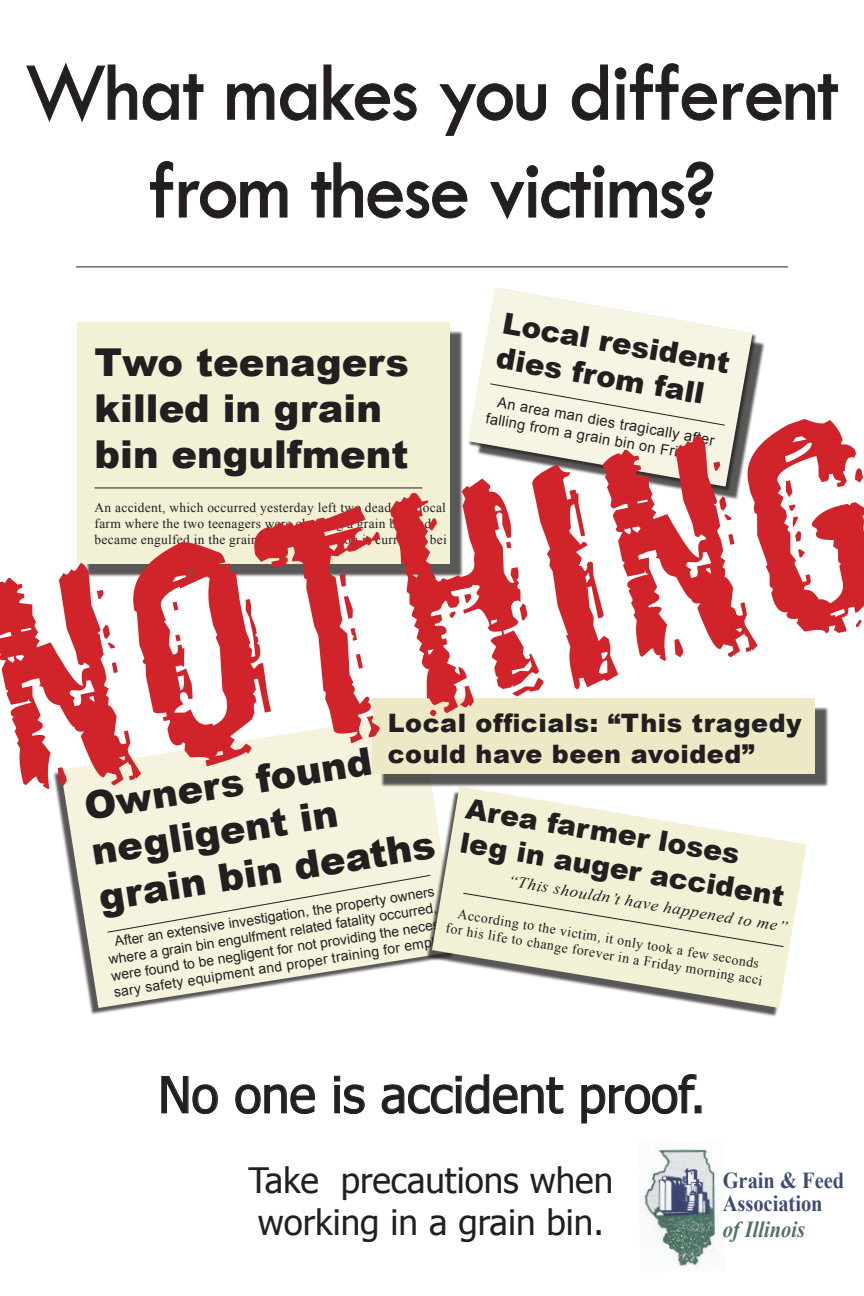
<style>
.page{position:relative;width:864px;height:1296px;background:#fff}
.page>*{position:absolute;margin:0;border:0;box-sizing:border-box;transform-origin:0 0}
.t1{font:261.25px "Oil Age Heiroglyphs";color:#d1232a}
.t2{font:85.55px/97.8px "Tw Cen";letter-spacing:-.02em;color:#231f20;text-align:center;scale:.95 1}
.t3{font:50px "Tahoma";color:#231f20}
.t4{font:900 38.45px/46.1px "Arial";color:#231f20}
.t5{font:35px/42px "Tahoma";color:#231f20}
.t6{font:900 29.35px/35.2px "Arial";color:#231f20}
.t7{font:900 28.2px "Arial";color:#231f20}
.t8{font:900 25.4px "Arial";letter-spacing:.02em;color:#231f20}
.t9{font:700 22.9px/23.4px "Times New Roman";color:#3f4b75;scale:.89 1}
.t10{font:italic 700 22.9px "Times New Roman";color:#517261;scale:.89 1}
.t11{font:italic 15.85px "Times New Roman";color:#231f20;scale:1.08 1}
.t12{font:14.7px/17.6px "Arial";color:#231f20}
.t13{font:13.95px/16.7px "Arial";color:#231f20}
.t14{font:13.8px/16.4px "Times New Roman";color:#231f20;text-align:center}
.t15{font:13.45px/16.1px "Times New Roman";letter-spacing:.02em;color:#231f20}
</style>
<div class="page">
<img style="left:643px;top:1149px;width:78px;height:118px">
<svg style="left:161px;top:1076px;width:57px;height:38px"></svg>
<svg style="left:235px;top:1084px;width:80px;height:30px"></svg>
<svg style="left:334px;top:1076px;width:31px;height:38px"></svg>
<svg style="left:382px;top:1074px;width:181px;height:40px"></svg>
<svg style="left:581px;top:1074px;width:116px;height:49px"></svg>
<svg style="left:26px;top:62px;width:178px;height:60px"></svg>
<svg style="left:227px;top:83px;width:90px;height:38px"></svg>
<svg style="left:323px;top:64px;width:94px;height:57px"></svg>
<svg style="left:439px;top:83px;width:107px;height:53px"></svg>
<svg style="left:571px;top:64px;width:37px;height:57px"></svg>
<svg style="left:614px;top:63px;width:103px;height:58px"></svg>
<svg style="left:723px;top:74px;width:115px;height:47px"></svg>
<svg style="left:150px;top:161px;width:138px;height:58px"></svg>
<svg style="left:311px;top:162px;width:157px;height:57px"></svg>
<svg style="left:490px;top:161px;width:224px;height:59px"></svg>
<div style="left:85px;top:330px;width:378px;height:247px;background:#231f20;opacity:.75"></div>
<div style="left:77px;top:322px;width:373px;height:241px;background:#f2f0d5"></div>
<hr style="left:95px;top:488px;width:327px;height:1px;background:#231f20">
<div style="left:52px;top:715px;width:402px;height:300px;background:#231f20;opacity:.75"></div>
<svg style="left:61px;top:713px;width:371px;height:295px;fill:#f5f3de"></svg>
<div style="left:107px;top:875px;width:318px;height:58px;background:#f5f3de"></div>
<div style="left:476px;top:296px;width:290px;height:204px;background:#231f20;opacity:.75"></div>
<svg style="left:468px;top:288px;width:285px;height:199px;fill:#f6f5e4"></svg>
<div style="left:490px;top:383px;width:235px;height:43px;background:#f6f5e4"></div>
<div style="left:425px;top:790px;width:380px;height:227px;background:#231f20;opacity:.75"></div>
<svg style="left:432px;top:787px;width:375px;height:221px;fill:#f2f0d5"></svg>
<div style="left:463px;top:893px;width:321px;height:54px;background:#f2f0d5"></div>
<div style="left:381px;top:707px;width:448px;height:80px;background:#231f20;opacity:.75"></div>
<div style="left:373px;top:699px;width:442px;height:75px;background:#ede9c6"></div>
<hr style="left:76px;top:266px;width:712px;height:1px;background:#231f20">
<p class="t2" style="left:25px;top:43px;width:858px">What makes you different from these victims?</p>
<p class="t6" style="left:506px;top:304px;width:232px;rotate:10deg">Local resident dies from fall</p>
<p class="t4" style="left:95px;top:338px;width:316px">Two teenagers killed in grain bin engulfment</p>
<p class="t15" style="left:95px;top:499px;width:354px">An accident, which occurred yesterday left two dead at a local farm where the two teenagers were cleaning a grain bin and became engulfed in the grain. An investigation is currently bei</p>
<p class="t12" style="left:491px;top:392px;width:230px;text-indent:9px;rotate:10deg">An area man dies tragically after falling from a grain bin on Friday</p>
<p class="t1" style="left:-23px;top:583px;width:891px;rotate:-12deg">NOTHING</p>
<p class="t8" style="left:388px;top:705px;width:415px">Local officials: “This tragedy</p>
<p class="t8" style="left:388px;top:735px;width:368px">could have been avoided”</p>
<p class="t4" style="left:81px;top:782px;width:342px;rotate:-9deg">Owners found negligent in grain bin deaths</p>
<p class="t7" style="left:469px;top:789px;width:279px;rotate:9deg">Area farmer loses</p>
<p class="t7" style="left:463px;top:823px;width:330px;rotate:9deg">leg in auger accident</p>
<p class="t14" style="left:450px;top:905px;width:322px;rotate:9deg">According to the victim, it only took a few seconds for his life to change forever in a Friday morning acci</p>
<p class="t11" style="left:510px;top:871px;width:264px;rotate:9deg">“This shouldn’t have happened to me”</p>
<p class="t13" style="left:113px;top:934px;width:325px;rotate:-9deg">After an extensive investigation, the property owners</p>
<p class="t13" style="left:108px;top:951px;width:334px;rotate:-9deg">where a grain bin engulfment related fatality occurred,</p>
<p class="t13" style="left:110px;top:968px;width:341px;rotate:-9deg">were found to be negligent for not providing the neces&shy;sary safety equipment and proper training for emplo</p>
<p class="t3" style="left:158px;top:1061px;width:549px">No one is accident proof.</p>
<p class="t5" style="left:248px;top:1158px;width:366px">Take precautions when working in a grain bin.</p>
<p class="t9" style="left:723px;top:1168px;width:138px">Grain &amp; Feed<br>Association</p>
<p class="t10" style="left:723px;top:1213px;width:94px">of Illinois</p>
</div>
